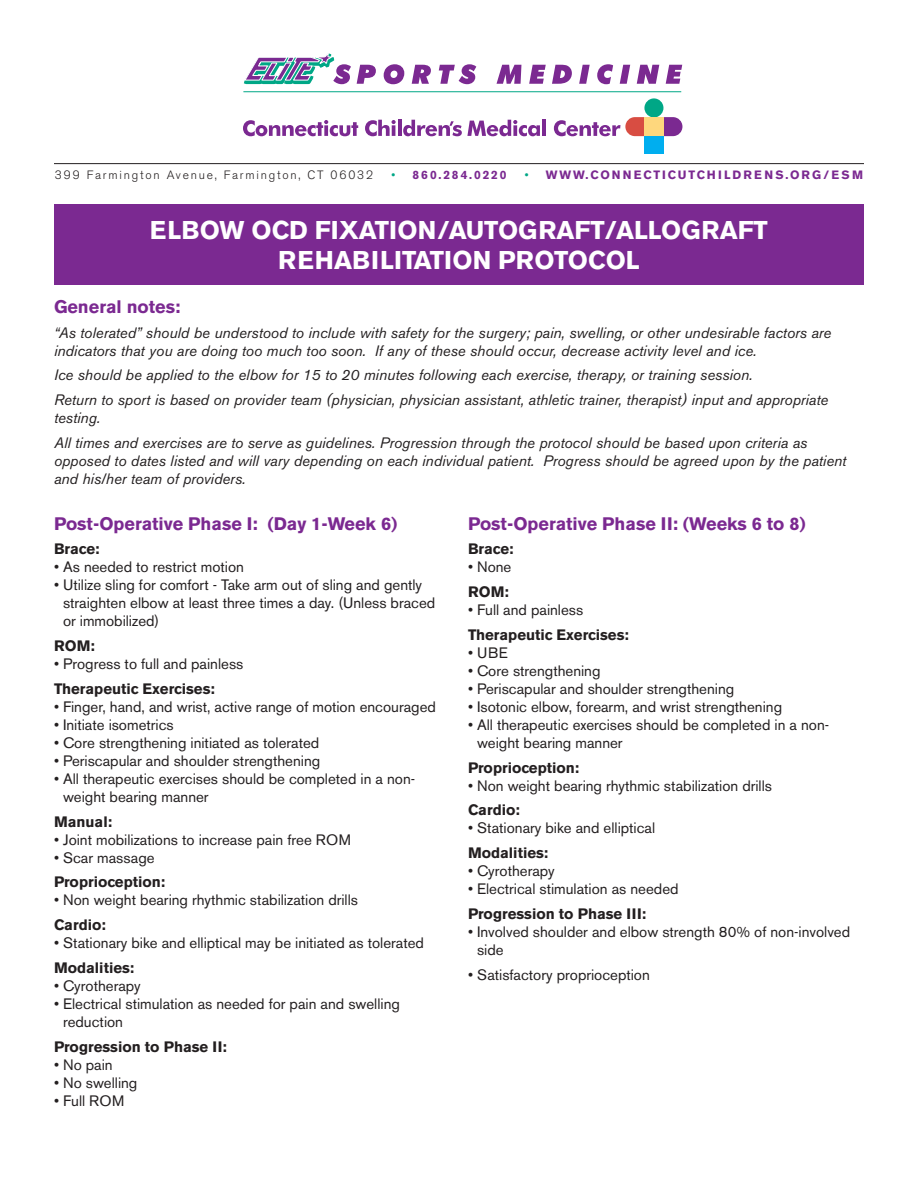
<style>
.page{position:relative;width:918px;height:1188px;background:#fff}
.page>*{position:absolute;margin:0;border:0;box-sizing:border-box;transform-origin:0 0}
.t1{font:700 25.5px/30.6px "Akzidenz Grotesk BE";color:#fff;text-align:center}
.t2{font:700 18px "Akzidenz Grotesk BE";color:#7b2991}
.t3{font:15px/18px "Akzidenz Grotesk BE";color:#231f20}
.t4{font:italic 15px/18px "Akzidenz Grotesk BE";color:#231f20}
.t5{font:700 15px "Akzidenz Grotesk BE";color:#231f20}
.t6{font:700 12px "Akzidenz Grotesk BE";letter-spacing:.16em;color:#7b2991}
.t7{font:300 12px "Akzidenz Grotesk BE";letter-spacing:.15em;color:#231f20}
.s1{font-weight:400;font-style:italic;color:#00a786}
</style>
<div class="page">
<hr style="left:243px;top:91px;width:438px;height:1px;background:#00a786">
<div style="left:644px;top:136px;width:19px;height:17px;background:#00aeef"></div>
<svg style="left:243px;top:120px;width:115px;height:16px"></svg>
<svg style="left:365px;top:120px;width:31px;height:16px"></svg>
<hr style="left:398px;top:120px;width:3px;height:16px;background:#7b2991">
<svg style="left:403px;top:120px;width:137px;height:16px"></svg>
<hr style="left:542px;top:120px;width:4px;height:16px;background:#7b2991">
<svg style="left:554px;top:98px;width:128px;height:38px"></svg>
<svg style="left:243px;top:53px;width:108px;height:32px"></svg>
<svg style="left:357px;top:65px;width:19px;height:19px"></svg>
<svg style="left:384px;top:64px;width:20px;height:20px"></svg>
<svg style="left:412px;top:65px;width:19px;height:19px"></svg>
<svg style="left:439px;top:64px;width:37px;height:20px"></svg>
<svg style="left:497px;top:65px;width:24px;height:19px"></svg>
<svg style="left:529px;top:65px;width:17px;height:19px"></svg>
<svg style="left:552px;top:65px;width:20px;height:19px"></svg>
<svg style="left:579px;top:65px;width:11px;height:19px"></svg>
<svg style="left:597px;top:64px;width:16px;height:20px"></svg>
<svg style="left:620px;top:65px;width:10px;height:19px"></svg>
<svg style="left:637px;top:65px;width:22px;height:19px"></svg>
<svg style="left:666px;top:65px;width:16px;height:19px"></svg>
<hr style="left:54px;top:163px;width:810px;height:1px;background:#231f20">
<div style="left:54px;top:204px;width:810px;height:81px;background:#7b2991"></div>
<p class="t7" style="left:55px;top:168px;width:320px">399 Farmington Avenue, Farmington, CT 06032</p>
<p class="t6" style="left:391px;top:167px;width:117px"><span class="s1">•</span> 860.284.0220</p>
<p class="t6" style="left:524px;top:167px;width:340px"><span class="s1">•</span> WWW.CONNECTICUTCHILDRENS.ORG/ESM</p>
<p class="t1" style="left:150px;top:215px;width:620px">ELBOW OCD FIXATION/AUTOGRAFT/ALLOGRAFT<br>REHABILITATION PROTOCOL</p>
<p class="t2" style="left:54px;top:296px;width:128px">General notes:</p>
<p class="t4" style="left:54px;top:323px;width:779px">“As tolerated” should be understood to include with safety for the surgery; pain, swelling, or other undesirable factors are indicators that you are doing too much too soon. If any of these should occur, decrease activity level and ice.</p>
<p class="t4" style="left:54px;top:366px;width:700px">Ice should be applied to the elbow for 15 to 20 minutes following each exercise, therapy, or training session.</p>
<p class="t4" style="left:54px;top:391px;width:776px">Return to sport is based on provider team (physician, physician assistant, athletic trainer, therapist) input and appropriate testing.</p>
<p class="t4" style="left:54px;top:433px;width:794px">All times and exercises are to serve as guidelines. Progression through the protocol should be based upon criteria as opposed to dates listed and will vary depending on each individual patient. Progress should be agreed upon by the patient and his/her team of providers.</p>
<p class="t2" style="left:54px;top:513px;width:345px">Post-Operative Phase I: (Day 1-Week 6)</p>
<p class="t5" style="left:54px;top:541px;width:47px">Brace:</p>
<p class="t3" style="left:54px;top:558px;width:192px">• As needed to restrict motion</p>
<p class="t3" style="left:63px;top:576px;width:374px;text-indent:-9px">• Utilize sling for comfort - Take arm out of sling and gently straighten elbow at least three times a day. (Unless braced or immobilized)</p>
<p class="t5" style="left:54px;top:637px;width:42px">ROM:</p>
<p class="t3" style="left:54px;top:655px;width:191px">• Progress to full and painless</p>
<p class="t5" style="left:54px;top:680px;width:162px">Therapeutic Exercises:</p>
<p class="t3" style="left:54px;top:698px;width:383px">• Finger, hand, and wrist, active range of motion encouraged</p>
<p class="t3" style="left:54px;top:716px;width:121px">• Initiate isometrics</p>
<p class="t3" style="left:54px;top:734px;width:267px">• Core strengthening initiated as tolerated</p>
<p class="t3" style="left:54px;top:752px;width:268px">• Periscapular and shoulder strengthening</p>
<p class="t3" style="left:63px;top:770px;width:354px;text-indent:-9px">• All therapeutic exercises should be completed in a non&shy;weight bearing manner</p>
<p class="t5" style="left:54px;top:813px;width:60px">Manual:</p>
<p class="t3" style="left:54px;top:831px;width:298px">• Joint mobilizations to increase pain free ROM</p>
<p class="t3" style="left:54px;top:849px;width:102px">• Scar massage</p>
<p class="t5" style="left:54px;top:874px;width:113px">Proprioception:</p>
<p class="t3" style="left:54px;top:891px;width:306px">• Non weight bearing rhythmic stabilization drills</p>
<p class="t5" style="left:54px;top:916px;width:53px">Cardio:</p>
<p class="t3" style="left:54px;top:934px;width:371px">• Stationary bike and elliptical may be initiated as tolerated</p>
<p class="t5" style="left:54px;top:959px;width:82px">Modalities:</p>
<p class="t3" style="left:54px;top:977px;width:88px">• Cyrotherapy</p>
<p class="t3" style="left:63px;top:995px;width:338px;text-indent:-9px">• Electrical stimulation as needed for pain and swelling reduction</p>
<p class="t5" style="left:54px;top:1038px;width:174px">Progression to Phase II:</p>
<p class="t3" style="left:54px;top:1056px;width:60px">• No pain</p>
<p class="t3" style="left:54px;top:1074px;width:85px">• No swelling</p>
<p class="t3" style="left:54px;top:1092px;width:72px">• Full ROM</p>
<p class="t2" style="left:468px;top:513px;width:339px">Post-Operative Phase II: (Weeks 6 to 8)</p>
<p class="t5" style="left:468px;top:541px;width:47px">Brace:</p>
<p class="t3" style="left:468px;top:558px;width:45px">• None</p>
<p class="t5" style="left:468px;top:583px;width:42px">ROM:</p>
<p class="t3" style="left:468px;top:601px;width:117px">• Full and painless</p>
<p class="t5" style="left:468px;top:626px;width:162px">Therapeutic Exercises:</p>
<p class="t3" style="left:468px;top:644px;width:42px">• UBE</p>
<p class="t3" style="left:468px;top:662px;width:134px">• Core strengthening</p>
<p class="t3" style="left:468px;top:680px;width:268px">• Periscapular and shoulder strengthening</p>
<p class="t3" style="left:468px;top:698px;width:316px">• Isotonic elbow, forearm, and wrist strengthening</p>
<p class="t3" style="left:477px;top:716px;width:354px;text-indent:-9px">• All therapeutic exercises should be completed in a non&shy;weight bearing manner</p>
<p class="t5" style="left:468px;top:759px;width:113px">Proprioception:</p>
<p class="t3" style="left:468px;top:777px;width:306px">• Non weight bearing rhythmic stabilization drills</p>
<p class="t5" style="left:468px;top:802px;width:53px">Cardio:</p>
<p class="t3" style="left:468px;top:819px;width:189px">• Stationary bike and elliptical</p>
<p class="t5" style="left:468px;top:844px;width:82px">Modalities:</p>
<p class="t3" style="left:468px;top:862px;width:88px">• Cyrotherapy</p>
<p class="t3" style="left:468px;top:880px;width:212px">• Electrical stimulation as needed</p>
<p class="t5" style="left:468px;top:905px;width:180px">Progression to Phase III:</p>
<p class="t3" style="left:477px;top:923px;width:375px;text-indent:-9px">• Involved shoulder and elbow strength 80% of non-involved side</p>
<p class="t3" style="left:468px;top:966px;width:183px">• Satisfactory proprioception</p>
</div>
